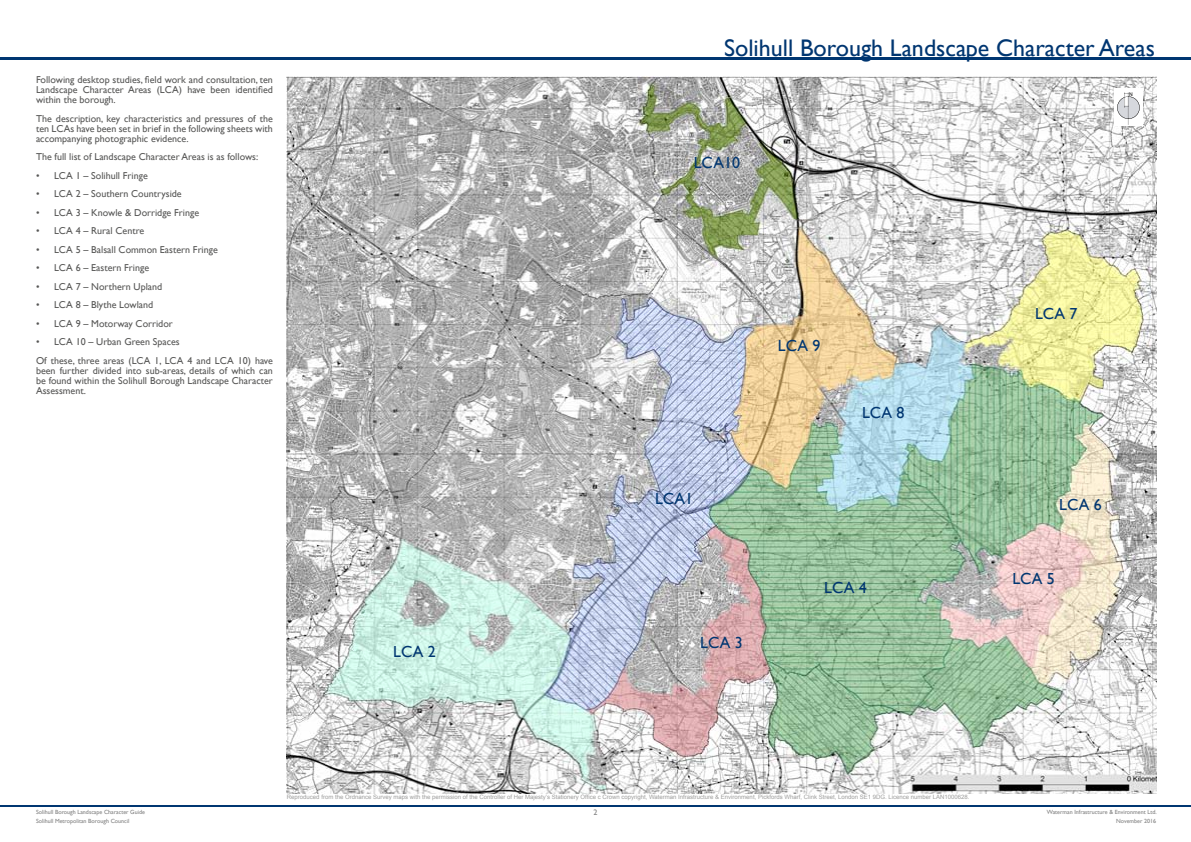
<style>
.page{position:relative;width:1191px;height:842px;background:#fff}
.page>*{position:absolute;margin:0;border:0;box-sizing:border-box;transform-origin:0 0}
.t1{font:24px "Gill Sans";color:#003671}
.t2{font:16px "Gill Sans";color:#003671}
.t3{font:10px/10px "Gill Sans";color:#575756;text-align:justify}
.t4{font:8px "Gill Sans";color:#7f7f7f}
.t5{font:6px "Arial";color:#9d9d9c}
.t6{font:6px/8.9px "Gill Sans";color:#7f7f7f}
.t7{font:5.1px "Arial";color:#000}
</style>
<div class="page">
<hr style="left:0;top:806px;width:1191px;height:1px;background:#003671">
<hr style="left:0;top:58px;width:1191px;height:2px;background:#003671">
<img style="left:287px;top:77px;width:869px;height:717px">
<div style="left:1114px;top:89px;width:28px;height:37px;background:#fff"></div>
<svg style="left:1117px;top:92px;width:22px;height:33px"></svg>
<p class="t3" style="left:36px;top:75px;width:238px">Following desktop studies, field work and consultation, ten Landscape Character Areas (LCA) have been identified within the borough.</p>
<p class="t3" style="left:36px;top:113px;width:238px">The description, key characteristics and pressures of the ten LCAs have been set in brief in the following sheets with accompanying photographic evidence.</p>
<p class="t3" style="left:36px;top:152px;width:224px">The full list of Landscape Character Areas is as follows:</p>
<p class="t3" style="left:36px;top:170px;width:113px">• LCA 1 – Solihull Fringe</p>
<p class="t3" style="left:36px;top:189px;width:147px">• LCA 2 – Southern Countryside</p>
<p class="t3" style="left:36px;top:207px;width:165px">• LCA 3 – Knowle &amp; Dorridge Fringe</p>
<p class="t3" style="left:36px;top:226px;width:110px">• LCA 4 – Rural Centre</p>
<p class="t3" style="left:36px;top:244px;width:183px">• LCA 5 – Balsall Common Eastern Fringe</p>
<p class="t3" style="left:36px;top:263px;width:115px">• LCA 6 – Eastern Fringe</p>
<p class="t3" style="left:36px;top:281px;width:128px">• LCA 7 – Northern Upland</p>
<p class="t3" style="left:36px;top:300px;width:119px">• LCA 8 – Blythe Lowland</p>
<p class="t3" style="left:36px;top:318px;width:138px">• LCA 9 – Motorway Corridor</p>
<p class="t3" style="left:36px;top:333px;width:238px;line-height:18.5px">• LCA 10 – Urban Green Spaces<br>Of these, three areas (LCA 1, LCA 4 and LCA 10) have</p>
<p class="t3" style="left:36px;top:365px;width:238px">been further divided into sub-areas, details of which can be found within the Solihull Borough Landscape Character Assessment.</p>
<h2 class="t2" style="left:393px;top:642px;width:44px">LCA 2</h2>
<h1 class="t1" style="left:724px;top:34px;width:432px">Solihull Borough Landscape Character Areas</h1>
<h2 class="t2" style="left:694px;top:153px;width:48px">LCA10</h2>
<h2 class="t2" style="left:655px;top:489px;width:40px">LCA1</h2>
<h2 class="t2" style="left:700px;top:633px;width:44px">LCA 3</h2>
<h2 class="t2" style="left:778px;top:336px;width:44px">LCA 9</h2>
<h2 class="t2" style="left:862px;top:403px;width:44px">LCA 8</h2>
<h2 class="t2" style="left:824px;top:578px;width:44px">LCA 4</h2>
<p class="t7" style="left:1129px;top:91px;width:5px">N</p>
<h2 class="t2" style="left:1035px;top:304px;width:44px">LCA 7</h2>
<h2 class="t2" style="left:1059px;top:495px;width:44px">LCA 6</h2>
<h2 class="t2" style="left:1012px;top:569px;width:44px">LCA 5</h2>
<p class="t5" style="left:287px;top:794px;width:684px">Reproduced from the Ordnance Survey maps with the permission of the Controller of Her Majesty’s Stationery Office c Crown copyright, Waterman Infrastructure &amp; Environment, Pickfords Wharf, Clink Street, London SE1 9DG. Licence number LAN1000628.</p>
<p class="t4" style="left:593px;top:808px;width:5px">2</p>
<p class="t6" style="left:36px;top:807px;width:110px">Solihull Borough Landscape Character Guide<br>Solihull Metropolitan Borough Council</p>
<p class="t6" style="left:1046px;top:807px;width:111px;text-align:right">Waterman Infrastructure &amp; Environment Ltd.<br>November 2016</p>
</div>
